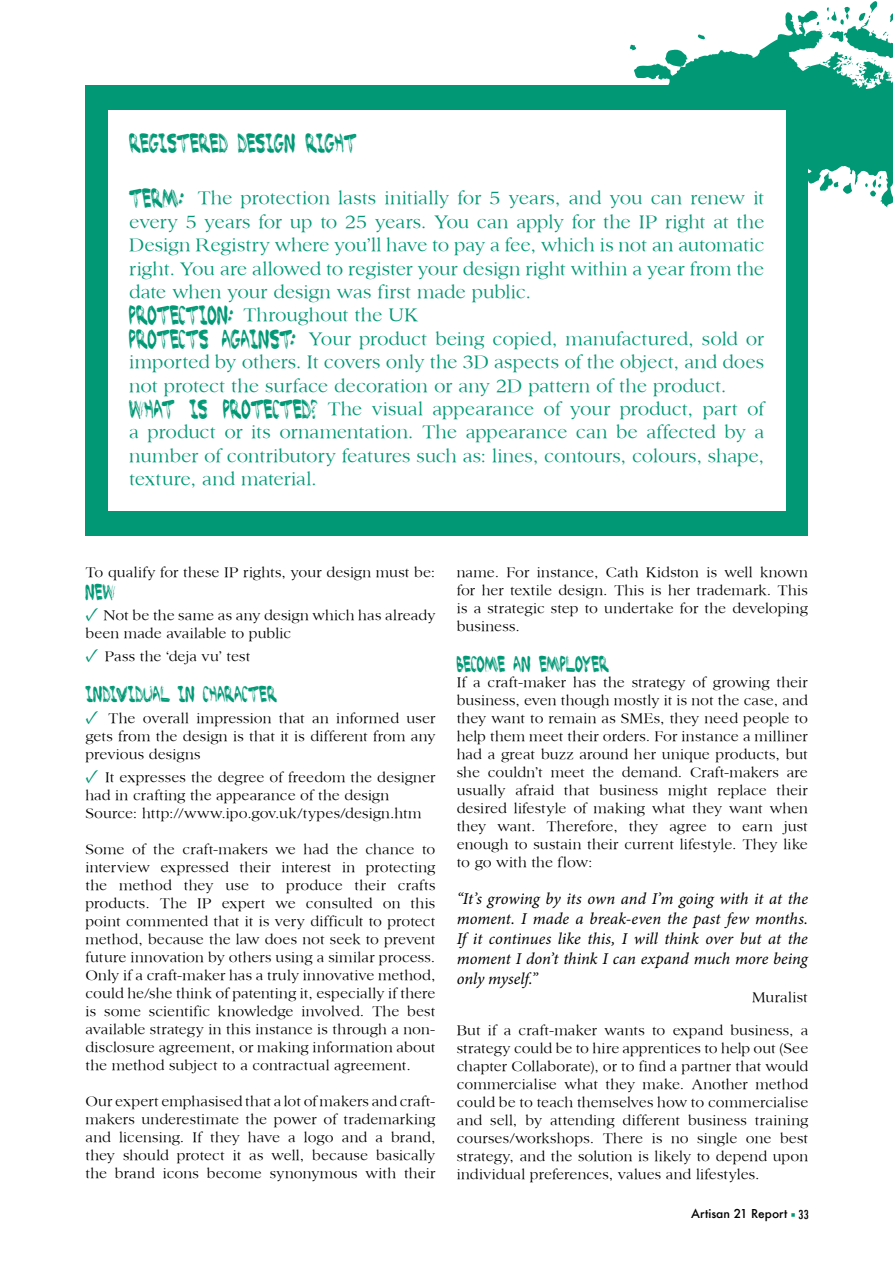
<style>
.page{position:relative;width:893px;height:1263px;background:#fff}
.page>*{position:absolute;margin:0;border:0;box-sizing:border-box;transform-origin:0 0}
.t1{font:19.5px/23.4px "Sanford";letter-spacing:-.005em;color:#019875}
.t2{font:19.5px "Brushed";letter-spacing:-.01em;color:#019875}
.t3{font:italic 16.5px/19.8px "Minion Pro";color:#000;text-align:justify}
.t4{font:16.5px "Brushed";letter-spacing:.005em;color:#019875}
.t5{font:15px/18px "Sanford";letter-spacing:.005em;color:#000;text-align:justify}
.t6{font:500 12px "Futura";color:#000}
.s1{font-family:"Brushed"}
.s2{font-family:"Minion Pro";font-size:19.5px;color:#019875}
.s3{font-family:"Minion Pro";font-weight:700;font-stretch:condensed;color:#019875}
.s4{font-stretch:condensed}
</style>
<div class="page">
<svg style="left:633px;top:10px;width:260px;height:198px;fill:#019875"></svg>
<svg style="left:870px;top:190px;width:6px;height:7px"></svg>
<svg style="left:820px;top:172px;width:32px;height:22px"></svg>
<svg style="left:865px;top:176px;width:17px;height:14px"></svg>
<svg style="left:630px;top:45px;width:6px;height:5px"></svg>
<svg style="left:698px;top:33px;width:7px;height:6px"></svg>
<svg style="left:815px;top:1px;width:78px;height:76px"></svg>
<div style="left:85px;top:85px;width:723px;height:451px;background:#019875"></div>
<div style="left:108px;top:110px;width:678px;height:400px;background:#fff"></div>
<h1 class="t2" style="left:129px;top:133px;width:228px">REGISTERED DESIGN RIGHT</h1>
<p class="t1" style="left:129px;top:186px;width:637px"><span class="s1">TERM:</span> The protection lasts initially for 5 years, and you can renew it every 5 years for up to 25 years. You can apply for the IP right at the Design Registry where you’ll have to pay a fee, which is not an automatic right. You are allowed to register your design right within a year from the date when your design was first made public.<br><span class="s1">PROTECTION:</span> Throughout the UK<br><span class="s1">PROTECTS AGAINST:</span> Your product being copied, manufactured, sold or imported by others. It covers only the 3D aspects of the object, and does not protect the surface decoration or any 2D pattern of the product.<br><span class="s1">WHAT IS PROTECTED?</span> The visual appearance of your product, part of a product or its ornamentation. The appearance can be affected by a number of contributory features such as: lines, contours, colours, shape, texture, and material.</p>
<p class="t5" style="left:85px;top:562px;width:351px">To qualify for these IP rights, your design must be:</p>
<p class="t4" style="left:85px;top:583px;width:32px">NEW</p>
<p class="t5" style="left:85px;top:606px;width:351px"><span class="s2">✓</span> Not be the same as any design which has already been made available to public</p>
<p class="t5" style="left:85px;top:647px;width:166px"><span class="s2">✓</span> Pass the ‘deja vu’ test</p>
<p class="t4" style="left:85px;top:686px;width:193px">INDIVIDUAL IN CHARACTER</p>
<p class="t5" style="left:85px;top:708px;width:352px"><span class="s2">✓</span> The overall impression that an informed user gets from the design is that it is different from any previous designs</p>
<p class="t5" style="left:85px;top:768px;width:352px;text-align:left"><span class="s2">✓</span> It expresses the degree of freedom the designer had in crafting the appearance of the design<br>Source: http://www.ipo.gov.uk/types/design.htm</p>
<p class="t5" style="left:85px;top:840px;width:352px">Some of the craft-makers we had the chance to interview expressed their interest in protecting the method they use to produce their crafts products. The IP expert we consulted on this point commented that it is very difficult to protect method, because the law does not seek to prevent future innovation by others using a similar process.<br>Only if a craft-maker has a truly innovative method, could he/she think of patenting it, especially if there is some scientific knowledge involved. The best available strategy in this instance is through a non&shy;disclosure agreement, or making information about the method subject to a contractual agreement.</p>
<p class="t5" style="left:85px;top:1092px;width:352px">Our expert emphasised that a lot of makers and craft&shy;makers underestimate the power of trademarking and licensing. If they have a logo and a brand, they should protect it as well, because basically the brand icons become synonymous with their</p>
<p class="t5" style="left:457px;top:562px;width:353px">name. For instance, Cath Kidston is well known for her textile design. This is her trademark. This is a strategic step to undertake for the developing business.</p>
<p class="t4" style="left:457px;top:655px;width:154px">BECOME AN EMPLOYER</p>
<p class="t5" style="left:457px;top:672px;width:353px">If a craft-maker has the strategy of growing their business, even though mostly it is not the case, and they want to remain as SMEs, they need people to help them meet their orders. For instance a milliner had a great buzz around her unique products, but she couldn’t meet the demand. Craft-makers are usually afraid that business might replace their desired lifestyle of making what they want when they want. Therefore, they agree to earn just enough to sustain their current lifestyle. They like to go with the flow:</p>
<p class="t3" style="left:457px;top:889px;width:353px">“It’s growing by its own and I’m going with it at the moment. I made a break-even the past few months.<br>If it continues like this, I will think over but at the moment I don’t think I can expand much more being only myself.”</p>
<p class="t5" style="left:752px;top:987px;width:57px">Muralist</p>
<p class="t5" style="left:457px;top:1021px;width:353px">But if a craft-maker wants to expand business, a strategy could be to hire apprentices to help out (See chapter Collaborate), or to find a partner that would commercialise what they make. Another method could be to teach themselves how to commercialise and sell, by attending different business training courses/workshops. There is no single one best strategy, and the solution is likely to depend upon individual preferences, values and lifestyles.</p>
<p class="t6" style="left:691px;top:1206px;width:119px">Artisan 21 Report <span class="s3">■</span> <span class="s4">33</span></p>
</div>
